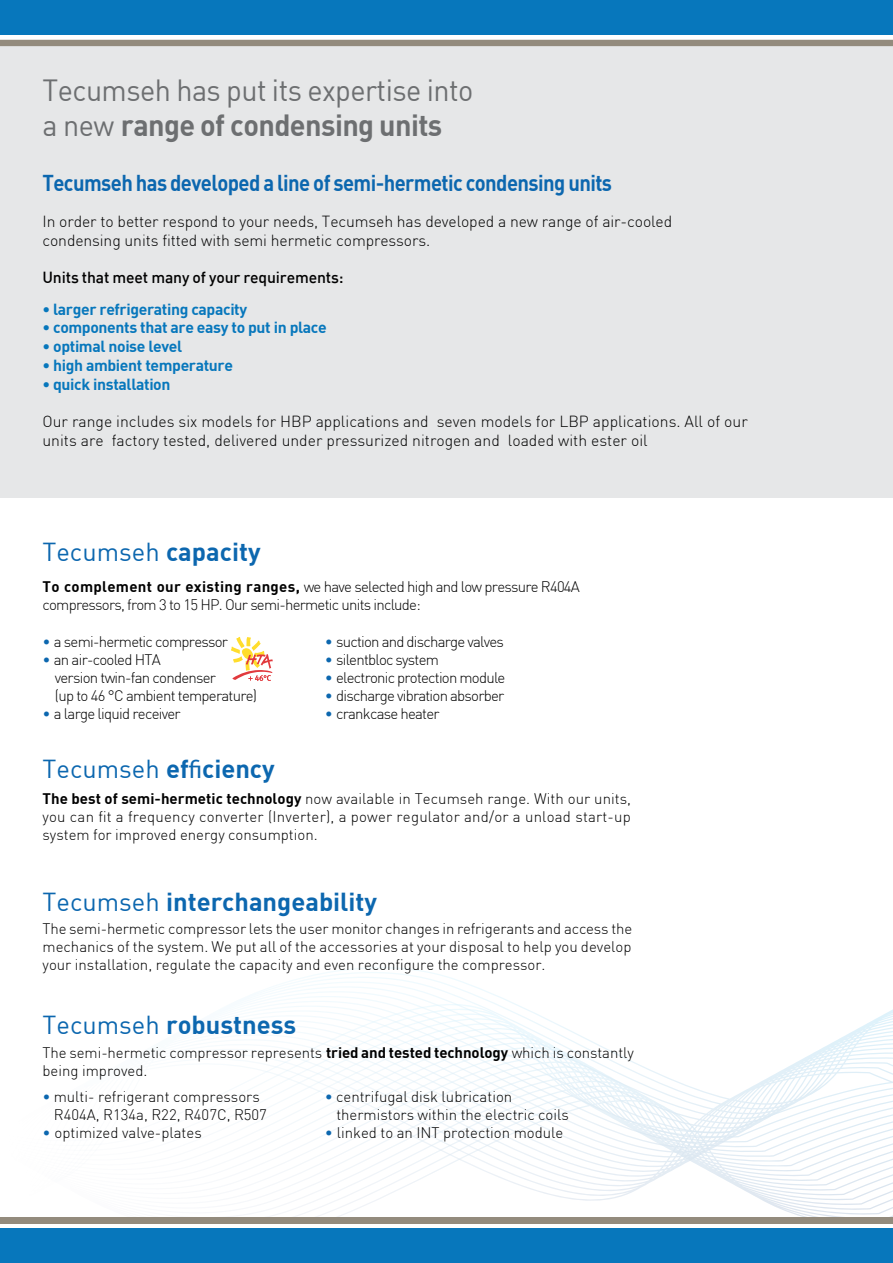
<style>
.page{position:relative;width:893px;height:1263px;background:#fff}
.page>*{position:absolute;margin:0;border:0;box-sizing:border-box;transform-origin:0 0}
.t1{font:30px/34.5px "DIN";letter-spacing:-.02em;color:#6d6f71;scale:.96 1}
.t2{font:700 25.5px "DIN";color:#0c67af}
.t3{font:25.5px "DIN";color:#0c67af}
.t4{font:700 22.5px "DIN";letter-spacing:-.03em;color:#0c67af;scale:.9 1}
.t5{font:300 15.75px/18.9px "DIN";color:#000}
.t6{font:700 15.75px "DIN";letter-spacing:-.025em;color:#0777bc}
.t7{font:500 15.75px "DIN";letter-spacing:-.01em;color:#000}
.t8{font:300 15px/18px "DIN";letter-spacing:-.005em;color:#000}
.t9{font:300 15px/18px "DIN";letter-spacing:-.05em;color:#000}
.s1{font-weight:700}
.s2{color:#0c67af}
.s3{font-family:"Myriad Pro"}
.s4{font-weight:400}
</style>
<div class="page">
<svg style="left:254px;top:1013px;width:639px;height:204px"></svg>
<div style="left:0;top:46px;width:893px;height:452px;background:#e6e7e8"></div>
<svg style="left:231px;top:637px;width:42px;height:44px"></svg>
<div style="left:0;top:1229px;width:893px;height:34px;background:#0777bc"></div>
<div style="left:0;top:1217px;width:893px;height:6px;background:#938b7d"></div>
<div style="left:0;top:0;width:893px;height:34px;background:#0777bc"></div>
<div style="left:0;top:40px;width:893px;height:6px;background:#938b7d"></div>
<h1 class="t1" style="left:43px;top:73px;width:450px">Tecumseh has put its expertise into a new <span class="s1">range of condensing units</span></h1>
<h3 class="t4" style="left:43px;top:168px;width:634px">Tecumseh has developed a line of semi-hermetic condensing units</h3>
<p class="t5" style="left:42px;top:211px;width:631px">In order to better respond to your needs, Tecumseh has developed a new range of air-cooled condensing units fitted with semi hermetic compressors.</p>
<p class="t7" style="left:42px;top:268px;width:303px">Units that meet many of your requirements:</p>
<p class="t6" style="left:42px;top:299px;width:206px">• larger refrigerating capacity</p>
<p class="t6" style="left:42px;top:317px;width:286px">• components that are easy to put in place</p>
<p class="t6" style="left:42px;top:336px;width:141px">• optimal noise level</p>
<p class="t6" style="left:42px;top:355px;width:192px">• high ambient temperature</p>
<p class="t6" style="left:42px;top:374px;width:130px">• quick installation</p>
<p class="t5" style="left:42px;top:412px;width:707px">Our range includes six models for HBP applications and seven models for LBP applications. All of our units are factory tested, delivered under pressurized nitrogen and loaded with ester oil</p>
<h2 class="t3" style="left:42px;top:536px;width:220px">Tecumseh <span class="s1">capacity</span></h2>
<p class="t9" style="left:43px;top:577px;width:539px"><span class="s1">To complement our existing ranges,</span> we have selected high and low pressure R404A compressors, from 3 to 15 HP. Our semi-hermetic units include:</p>
<p class="t9" style="left:42px;top:633px;width:187px"><span class="s2">•</span> a semi-hermetic compressor</p>
<p class="t9" style="left:55px;top:651px;width:204px;text-indent:-12px"><span class="s2">•</span> an air-cooled HTA<br>version twin-fan condenser<br>(up to 46 °C ambient temperature)</p>
<p class="t9" style="left:42px;top:705px;width:140px"><span class="s2">•</span> a large liquid receiver</p>
<p class="t9" style="left:325px;top:633px;width:181px"><span class="s2">•</span> suction and discharge valves</p>
<p class="t9" style="left:325px;top:651px;width:116px"><span class="s2">•</span> silentbloc system</p>
<p class="t9" style="left:325px;top:669px;width:182px"><span class="s2">•</span> electronic protection module</p>
<p class="t9" style="left:325px;top:687px;width:181px"><span class="s2">•</span> discharge vibration absorber</p>
<p class="t9" style="left:325px;top:705px;width:116px"><span class="s2">•</span> crankcase heater</p>
<h2 class="t3" style="left:43px;top:753px;width:234px">Tecumseh <span class="s1">ef</span><span class="s3">fi</span><span class="s1">ciency</span></h2>
<p class="t8" style="left:43px;top:789px;width:590px;text-align:justify"><span class="s1">The best of semi-hermetic technology</span> now available in Tecumseh range. With our units, you can fit a frequency converter (Inverter), a power regulator and/or a unload start-up system for improved energy consumption.</p>
<h2 class="t2" style="left:43px;top:885px;width:336px"><span class="s4">Tecumseh</span> interchangeability</h2>
<p class="t8" style="left:43px;top:919px;width:591px;text-align:justify">The semi-hermetic compressor lets the user monitor changes in refrigerants and access the mechanics of the system. We put all of the accessories at your disposal to help you develop your installation, regulate the capacity and even reconfigure the compressor.</p>
<h2 class="t2" style="left:43px;top:1008px;width:255px"><span class="s4">Tecumseh</span> robustness</h2>
<p class="t8" style="left:42px;top:1043px;width:593px">The semi-hermetic compressor represents <span class="s1">tried and tested technology</span> which is constantly being improved.</p>
<p class="t8" style="left:54px;top:1087px;width:215px;text-indent:-11px"><span class="s2">•</span> multi- refrigerant compressors<br>R404A, R134a, R22, R407C, R507</p>
<p class="t8" style="left:42px;top:1123px;width:161px"><span class="s2">•</span> optimized valve-plates</p>
<p class="t8" style="left:336px;top:1087px;width:234px;text-indent:-11px"><span class="s2">•</span> centrifugal disk lubrication thermistors within the electric coils</p>
<p class="t8" style="left:325px;top:1123px;width:240px"><span class="s2">•</span> linked to an INT protection module</p>
</div>
